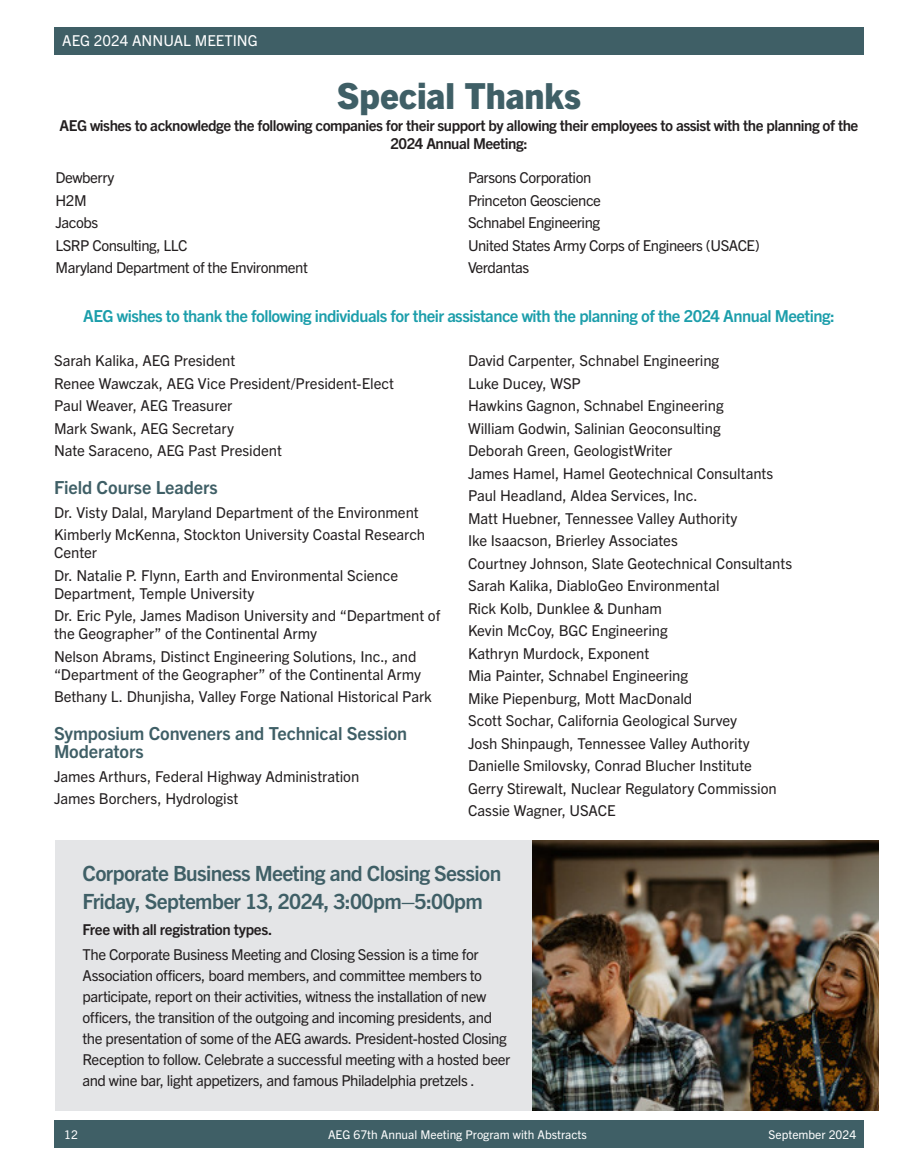
<style>
.page{position:relative;width:918px;height:1175px;background:#fff}
.page>*{position:absolute;margin:0;border:0;box-sizing:border-box;transform-origin:0 0}
.Headline{font:800 36px "Trade Gothic Next LT Pro";color:#3f5f66}
.Sub_1_sans_lead{font:700 21px "Trade Gothic Next LT Pro";letter-spacing:-.03em;color:#3f5f66}
.Subhead_2{font:700 18px/18px "Trade Gothic Next LT Pro";letter-spacing:-.01em;color:#3f5f66}
.Sub_1_sans_lead-2{font:700 16.5px "Trade Gothic Next LT Pro";letter-spacing:-.03em;color:#1c9eab}
.Sub_1_sans_lead-3{font:15px/18px "Trade Gothic Next LT Pro";letter-spacing:-.01em;color:#231f20}
.Sub_1_sans_lead-4{font:15px/21px "Trade Gothic Next LT Pro";letter-spacing:-.03em;color:#231f20}
.Sub_1_sans_lead-5{font:700 15px/18px "Trade Gothic Next LT Pro";letter-spacing:-.03em;color:#231f20;text-align:center}
.t1{font:15px "Trade Gothic Next LT Pro";color:#fff}
.t2{font:12px "Trade Gothic Next LT Pro";color:#fff}
</style>
<div class="page">
<div style="left:54px;top:27px;width:810px;height:27px;background:#3f5f66"></div>
<div style="left:54px;top:1120px;width:810px;height:28px;background:#3f5f66"></div>
<div style="left:56px;top:840px;width:806px;height:270px;background:#e4e5e7"></div>
<img style="left:533px;top:840px;width:346px;height:270px">
<p class="t1" style="left:62px;top:30px;width:197px">AEG 2024 ANNUAL MEETING</p>
<p class="Headline" style="left:337px;top:71px;width:246px">Special Thanks</p>
<p class="Sub_1_sans_lead-5" style="left:60px;top:116px;width:800px">AEG wishes to acknowledge the following companies for their support by allowing their employees to assist with the planning of the<br>2024 Annual Meeting:</p>
<p class="Sub_1_sans_lead-4" style="left:56px;top:166px;width:60px">Dewberry</p>
<p class="Sub_1_sans_lead-3" style="left:56px;top:190px;width:33px">H2M</p>
<p class="Sub_1_sans_lead-3" style="left:56px;top:213px;width:44px">Jacobs</p>
<p class="Sub_1_sans_lead-4" style="left:56px;top:234px;width:134px">LSRP Consulting, LLC</p>
<p class="Sub_1_sans_lead-4" style="left:56px;top:256px;width:254px">Maryland Department of the Environment</p>
<p class="Sub_1_sans_lead-4" style="left:468px;top:166px;width:125px">Parsons Corporation</p>
<p class="Sub_1_sans_lead-4" style="left:468px;top:189px;width:135px">Princeton Geoscience</p>
<p class="Sub_1_sans_lead-4" style="left:468px;top:211px;width:134px">Schnabel Engineering</p>
<p class="Sub_1_sans_lead-4" style="left:468px;top:234px;width:293px">United States Army Corps of Engineers (USACE)</p>
<p class="Sub_1_sans_lead-4" style="left:468px;top:256px;width:63px">Verdantas</p>
<p class="Sub_1_sans_lead-2" style="left:83px;top:304px;width:753px">AEG wishes to thank the following individuals for their assistance with the planning of the 2024 Annual Meeting:</p>
<p class="Sub_1_sans_lead-3" style="left:54px;top:351px;width:183px">Sarah Kalika, AEG President</p>
<p class="Sub_1_sans_lead-3" style="left:54px;top:373px;width:342px">Renee Wawczak, AEG Vice President/President-Elect</p>
<p class="Sub_1_sans_lead-3" style="left:54px;top:396px;width:180px">Paul Weaver, AEG Treasurer</p>
<p class="Sub_1_sans_lead-3" style="left:54px;top:418px;width:182px">Mark Swank, AEG Secretary</p>
<p class="Sub_1_sans_lead-3" style="left:54px;top:441px;width:229px">Nate Saraceno, AEG Past President</p>
<p class="Subhead_2" style="left:54px;top:477px;width:165px">Field Course Leaders</p>
<p class="Sub_1_sans_lead-3" style="left:54px;top:502px;width:366px">Dr. Visty Dalal, Maryland Department of the Environment</p>
<p class="Sub_1_sans_lead-3" style="left:54px;top:525px;width:373px">Kimberly McKenna, Stockton University Coastal Research<br>Center</p>
<p class="Sub_1_sans_lead-3" style="left:54px;top:565px;width:346px">Dr. Natalie P. Flynn, Earth and Environmental Science<br>Department, Temple University</p>
<p class="Sub_1_sans_lead-3" style="left:54px;top:606px;width:388px">Dr. Eric Pyle, James Madison University and “Department of the Geographer” of the Continental Army</p>
<p class="Sub_1_sans_lead-3" style="left:54px;top:646px;width:369px">Nelson Abrams, Distinct Engineering Solutions, Inc., and “Department of the Geographer” of the Continental Army</p>
<p class="Sub_1_sans_lead-3" style="left:54px;top:687px;width:379px">Bethany L. Dhunjisha, Valley Forge National Historical Park</p>
<p class="Subhead_2" style="left:54px;top:723px;width:355px">Symposium Conveners and Technical Session<br>Moderators</p>
<p class="Sub_1_sans_lead-3" style="left:54px;top:766px;width:307px">James Arthurs, Federal Highway Administration</p>
<p class="Sub_1_sans_lead-3" style="left:54px;top:789px;width:186px">James Borchers, Hydrologist</p>
<p class="Sub_1_sans_lead-3" style="left:468px;top:351px;width:253px">David Carpenter, Schnabel Engineering</p>
<p class="Sub_1_sans_lead-3" style="left:468px;top:373px;width:114px">Luke Ducey, WSP</p>
<p class="Sub_1_sans_lead-3" style="left:468px;top:396px;width:257px">Hawkins Gagnon, Schnabel Engineering</p>
<p class="Sub_1_sans_lead-3" style="left:468px;top:418px;width:254px">William Godwin, Salinian Geoconsulting</p>
<p class="Sub_1_sans_lead-3" style="left:468px;top:441px;width:206px">Deborah Green, GeologistWriter</p>
<p class="Sub_1_sans_lead-3" style="left:468px;top:463px;width:307px">James Hamel, Hamel Geotechnical Consultants</p>
<p class="Sub_1_sans_lead-3" style="left:468px;top:486px;width:231px">Paul Headland, Aldea Services, Inc.</p>
<p class="Sub_1_sans_lead-3" style="left:468px;top:508px;width:271px">Matt Huebner, Tennessee Valley Authority</p>
<p class="Sub_1_sans_lead-3" style="left:468px;top:531px;width:211px">Ike Isaacson, Brierley Associates</p>
<p class="Sub_1_sans_lead-3" style="left:468px;top:553px;width:326px">Courtney Johnson, Slate Geotechnical Consultants</p>
<p class="Sub_1_sans_lead-3" style="left:468px;top:576px;width:253px">Sarah Kalika, DiabloGeo Environmental</p>
<p class="Sub_1_sans_lead-3" style="left:468px;top:598px;width:196px">Rick Kolb, Dunklee &amp; Dunham</p>
<p class="Sub_1_sans_lead-3" style="left:468px;top:621px;width:201px">Kevin McCoy, BGC Engineering</p>
<p class="Sub_1_sans_lead-3" style="left:468px;top:643px;width:183px">Kathryn Murdock, Exponent</p>
<p class="Sub_1_sans_lead-3" style="left:468px;top:666px;width:222px">Mia Painter, Schnabel Engineering</p>
<p class="Sub_1_sans_lead-3" style="left:468px;top:688px;width:226px">Mike Piepenburg, Mott MacDonald</p>
<p class="Sub_1_sans_lead-3" style="left:468px;top:711px;width:271px">Scott Sochar, California Geological Survey</p>
<p class="Sub_1_sans_lead-3" style="left:468px;top:733px;width:283px">Josh Shinpaugh, Tennessee Valley Authority</p>
<p class="Sub_1_sans_lead-3" style="left:468px;top:756px;width:285px">Danielle Smilovsky, Conrad Blucher Institute</p>
<p class="Sub_1_sans_lead-3" style="left:468px;top:778px;width:310px">Gerry Stirewalt, Nuclear Regulatory Commission</p>
<p class="Sub_1_sans_lead-3" style="left:468px;top:801px;width:149px">Cassie Wagner, USACE</p>
<p class="Sub_1_sans_lead" style="left:82px;top:858px;width:420px">Corporate Business Meeting and Closing Session</p>
<p class="Sub_1_sans_lead" style="left:82px;top:887px;width:402px">Friday, September 13, 2024, 3:00pm–5:00pm</p>
<p class="Sub_1_sans_lead-5" style="left:82px;top:919px;width:191px">Free with all registration types.</p>
<p class="Sub_1_sans_lead-4" style="left:82px;top:943px;width:429px">The Corporate Business Meeting and Closing Session is a time for Association officers, board members, and committee members to participate, report on their activities, witness the installation of new officers, the transition of the outgoing and incoming presidents, and the presentation of some of the AEG awards. President-hosted Closing Reception to follow. Celebrate a successful meeting with a hosted beer and wine bar, light appetizers, and famous Philadelphia pretzels .</p>
<p class="t2" style="left:64px;top:1126px;width:15px">12</p>
<p class="t2" style="left:328px;top:1126px;width:260px">AEG 67th Annual Meeting Program with Abstracts</p>
<p class="t2" style="left:769px;top:1126px;width:89px">September 2024</p>
</div>
